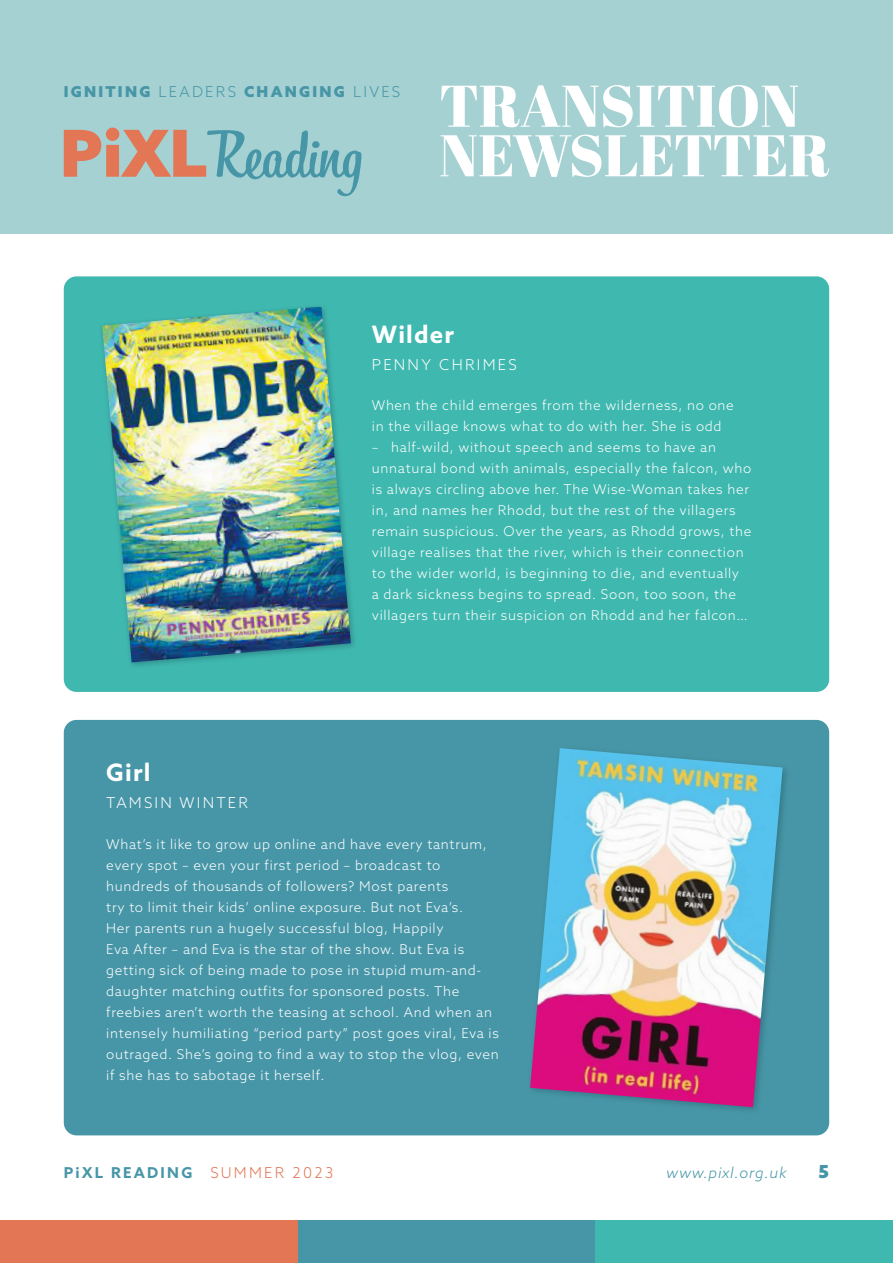
<style>
.page{position:relative;width:893px;height:1263px;background:#fff}
.page>*{position:absolute;margin:0;border:0;box-sizing:border-box;transform-origin:0 0}
.t1{font:700 24px "Azo Sans";letter-spacing:.05em;color:#fff}
.t2{font:900 18px "Azo Sans";color:#4796a7}
.t3{font:900 15px "Azo Sans";letter-spacing:.15em;color:#4796a7}
.t4{font:300 15px "Azo Sans";letter-spacing:.15em;color:#fff}
.t5{font:700 15px "Azo Sans";letter-spacing:.15em;color:#4796a7}
.t6{font:italic 300 15px "Azo Sans";letter-spacing:.05em;color:#4796a7}
.t7{font:300 13.5px/21px "Azo Sans";letter-spacing:.05em;color:#fff}
.s1{font-weight:300}
.s2{font-weight:300;color:#e37655}
</style>
<div class="page">
<div style="left:595px;top:1220px;width:298px;height:43px;background:#3fb8af"></div>
<div style="left:298px;top:1220px;width:297px;height:43px;background:#4796a7"></div>
<div style="left:0;top:1220px;width:298px;height:43px;background:#e37655"></div>
<div style="left:0;top:0;width:893px;height:234px;background:#a5d1d2"></div>
<svg style="left:64px;top:128px;width:298px;height:68px"></svg>
<svg style="left:441px;top:135px;width:388px;height:42px"></svg>
<svg style="left:441px;top:85px;width:357px;height:42px"></svg>
<div style="left:64px;top:720px;width:765px;height:415px;background:#4796a7;border-radius:13px"></div>
<div style="left:64px;top:276px;width:765px;height:416px;background:#3fb8af;border-radius:13px"></div>
<img style="left:102px;top:307px;width:249px;height:355px">
<img style="left:530px;top:748px;width:253px;height:359px">
<p class="t3" style="left:64px;top:81px;width:338px">IGNITING <span class="s1">LEADERS</span> CHANGING <span class="s1">LIVES</span></p>
<h1 class="t1" style="left:372px;top:318px;width:84px">Wilder</h1>
<p class="t4" style="left:372px;top:355px;width:146px">PENNY CHRIMES</p>
<p class="t7" style="left:372px;top:395px;width:364px">When the child emerges from the wilderness, no one in the village knows what to do with her. She is odd</p>
<p class="t7" style="left:372px;top:437px;width:381px">– half-wild, without speech and seems to have an unnatural bond with animals, especially the falcon, who is always circling above her. The Wise-Woman takes her in, and names her Rhodd, but the rest of the villagers remain suspicious. Over the years, as Rhodd grows, the village realises that the river, which is their connection to the wider world, is beginning to die, and eventually<br>a dark sickness begins to spread. Soon, too soon, the villagers turn their suspicion on Rhodd and her falcon…</p>
<h1 class="t1" style="left:106px;top:757px;width:46px">Girl</h1>
<p class="t4" style="left:106px;top:793px;width:143px">TAMSIN WINTER</p>
<p class="t7" style="left:106px;top:833px;width:394px">What’s it like to grow up online and have every tantrum, every spot – even your first period – broadcast to hundreds of thousands of followers? Most parents<br>try to limit their kids’ online exposure. But not Eva’s.<br>Her parents run a hugely successful blog, Happily<br>Eva After – and Eva is the star of the show. But Eva is getting sick of being made to pose in stupid mum-and&shy;daughter matching outfits for sponsored posts. The freebies aren’t worth the teasing at school. And when an intensely humiliating “period party” post goes viral, Eva is outraged. She’s going to find a way to stop the vlog, even if she has to sabotage it herself.</p>
<p class="t5" style="left:64px;top:1162px;width:271px">PiXL READING <span class="s2">SUMMER 2023</span></p>
<p class="t6" style="left:666px;top:1163px;width:122px">www.pixl.org.uk</p>
<h2 class="t2" style="left:818px;top:1159px;width:12px">5</h2>
</div>
